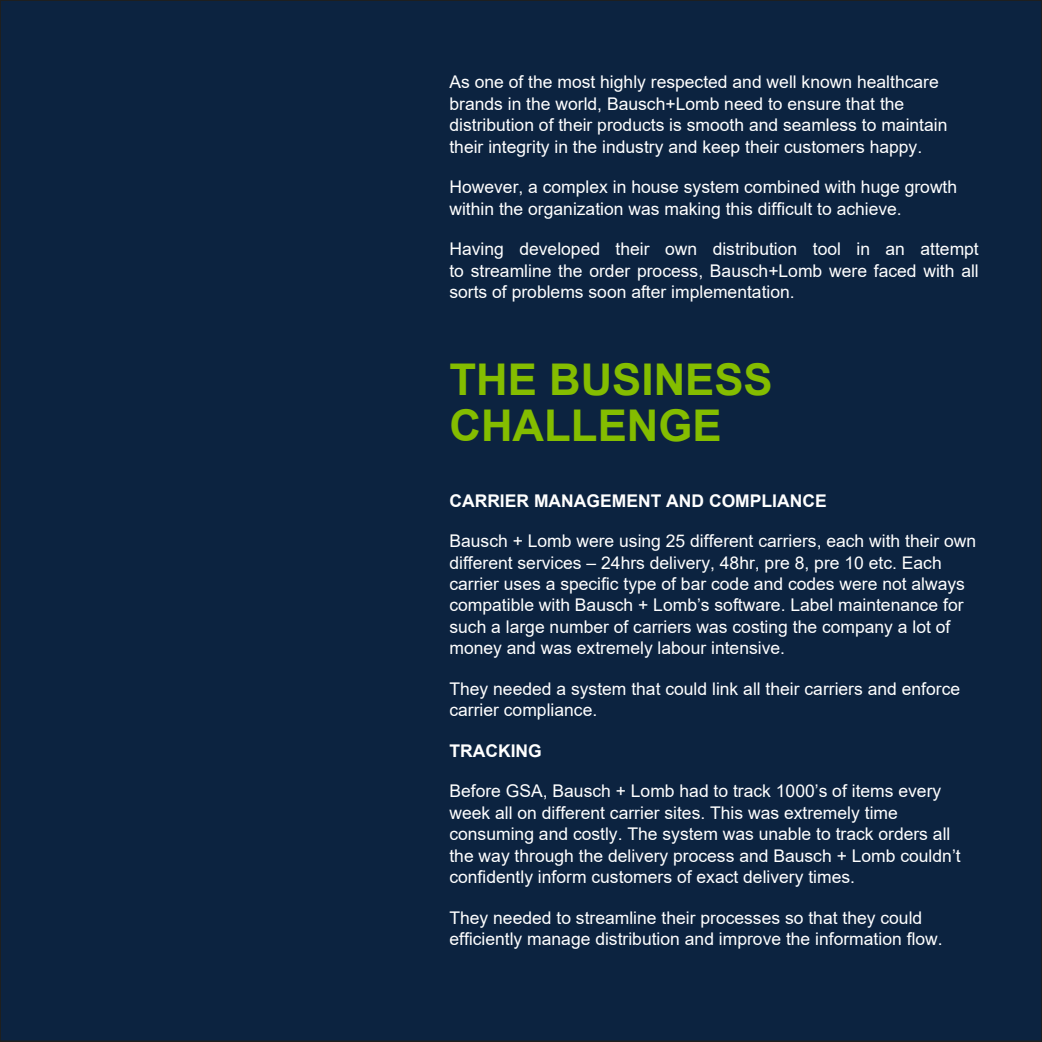
<style>
.page{position:relative;width:1042px;height:1042px;background:#0c2340}
.page>*{position:absolute;margin:0;border:0;box-sizing:border-box;transform-origin:0 0}
.t1{font:700 43.75px/45.5px "Arial";color:#84bd00}
.t2{font:17.5px/21.3px "Arial";color:#fff}
.t3{font:700 17.5px "Arial";color:#fff}
</style>
<div class="page">
<p class="t2" style="left:449px;top:72px;width:499px">As one of the most highly respected and well known healthcare brands in the world, Bausch+Lomb need to ensure that the distribution of their products is smooth and seamless to maintain their integrity in the industry and keep their customers happy.</p>
<p class="t2" style="left:449px;top:176px;width:509px">However, a complex in house system combined with huge growth within the organization was making this difficult to achieve.</p>
<p class="t2" style="left:449px;top:238px;width:531px;text-align:justify">Having developed their own distribution tool in an attempt to streamline the order process, Bausch+Lomb were faced with all sorts of problems soon after implementation.</p>
<h1 class="t1" style="left:449px;top:357px;width:325px">THE BUSINESS<br>CHALLENGE</h1>
<p class="t3" style="left:449px;top:488px;width:379px">CARRIER MANAGEMENT AND COMPLIANCE</p>
<p class="t2" style="left:449px;top:530px;width:528px">Bausch + Lomb were using 25 different carriers, each with their own different services – 24hrs delivery, 48hr, pre 8, pre 10 etc. Each carrier uses a specific type of bar code and codes were not always compatible with Bausch + Lomb’s software. Label maintenance for such a large number of carriers was costing the company a lot of money and was extremely labour intensive.</p>
<p class="t2" style="left:449px;top:678px;width:512px">They needed a system that could link all their carriers and enforce carrier compliance.</p>
<p class="t3" style="left:449px;top:738px;width:94px">TRACKING</p>
<p class="t2" style="left:449px;top:780px;width:513px">Before GSA, Bausch + Lomb had to track 1000’s of items every week all on different carrier sites. This was extremely time consuming and costly. The system was unable to track orders all the way through the delivery process and Bausch + Lomb couldn’t confidently inform customers of exact delivery times.</p>
<p class="t2" style="left:449px;top:906px;width:495px">They needed to streamline their processes so that they could efficiently manage distribution and improve the information flow.</p>
</div>
